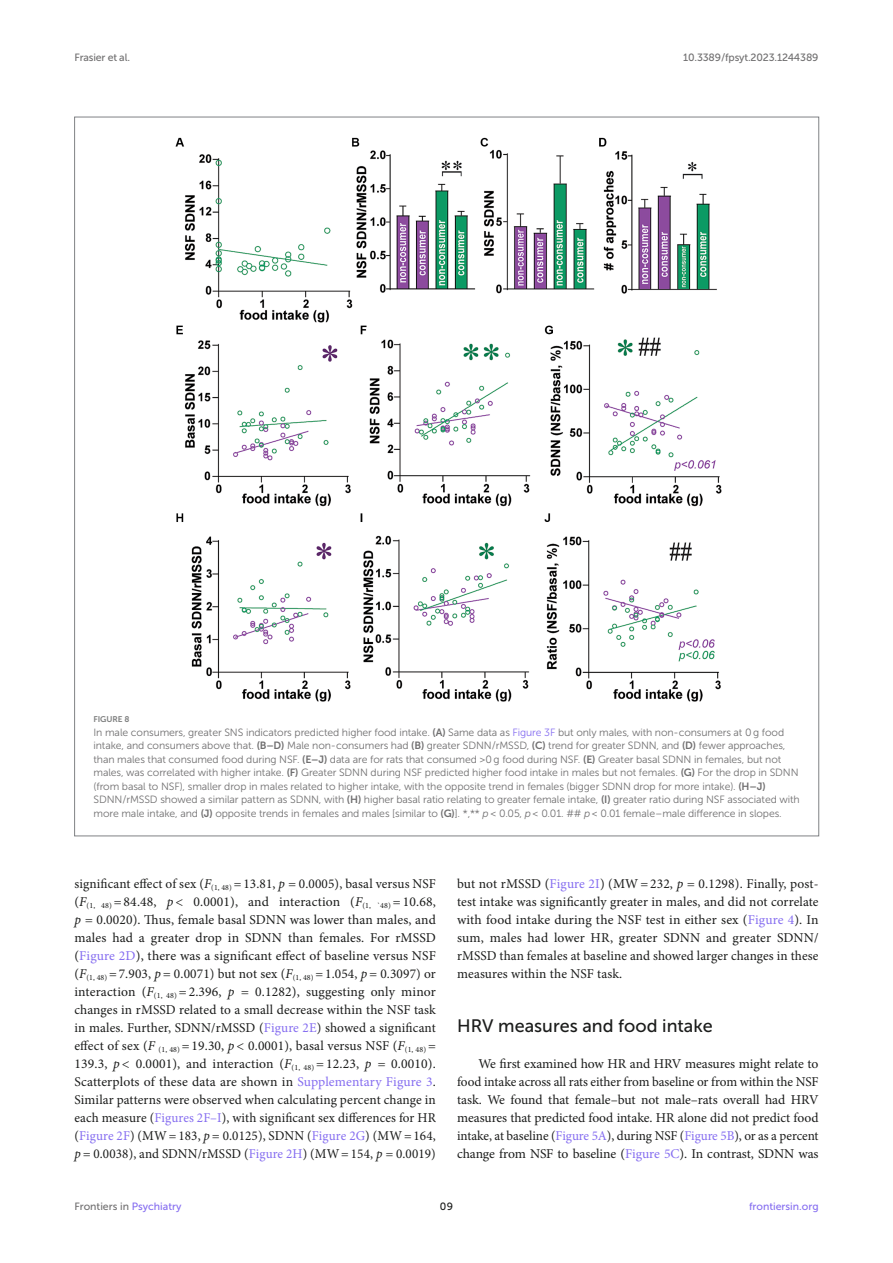
<style>
.page{position:relative;width:893px;height:1263px;background:#fff}
.page>*{position:absolute;margin:0;border:0;box-sizing:border-box;transform-origin:0 0}
.HEAD_2{font:18px "Museo Sans 500";color:#1b1c1b}
.TEXT_FLUSH{font:13.5px/18px "Minion Pro";letter-spacing:.005em;color:#1b1c1b;text-align:justify}
.FIG_LEG{font:10.5px/13.5px "Museo Sans 300";letter-spacing:-.01em;color:#706f70}
.t1{font:10.5px "Museo Sans 500";letter-spacing:-.015em;color:#706f70}
.t2{font:10.5px "Museo Sans 500";color:#856df0}
.t3{font:10.5px "Museo Sans 500";color:#1b1c1b}
.FIG_HD{font:8.25px "Museo Sans 700";letter-spacing:-.01em;color:#7e7f7f}
.s1{font-family:"Museo Sans 700"}
.s2{color:#856df0}
.s3{font-style:italic}
</style>
<div class="page">
<img style="left:175px;top:137px;width:547px;height:565px">
<p class="t1" style="left:74px;top:51px;width:57px">Frasier et al.</p>
<p class="t1" style="left:683px;top:51px;width:137px">10.3389/fpsyt.2023.1244389</p>
<p class="FIG_HD" style="left:94px;top:715px;width:37px">FIGURE 8</p>
<p class="FIG_LEG" style="left:94px;top:726px;width:708px">In male consumers, greater SNS indicators predicted higher food intake. <span class="s1">(A)</span> Same data as <span class="s2">Figure 3F</span> but only males, with non-consumers at 0 g food intake, and consumers above that. <span class="s1">(B–D)</span> Male non-consumers had <span class="s1">(B)</span> greater SDNN/rMSSD, <span class="s1">(C)</span> trend for greater SDNN, and <span class="s1">(D)</span> fewer approaches, than males that consumed food during NSF. <span class="s1">(E–J)</span> data are for rats that consumed &gt;0 g food during NSF. <span class="s1">(E)</span> Greater basal SDNN in females, but not males, was correlated with higher intake. <span class="s1">(F)</span> Greater SDNN during NSF predicted higher food intake in males but not females. <span class="s1">(G)</span> For the drop in SDNN (from basal to NSF), smaller drop in males related to higher intake, with the opposite trend in females (bigger SDNN drop for more intake). <span class="s1">(H–J)<br></span>SDNN/rMSSD showed a similar pattern as SDNN, with <span class="s1">(H)</span> higher basal ratio relating to greater female intake, <span class="s1">(I)</span> greater ratio during NSF associated with more male intake, and <span class="s1">(J)</span> opposite trends in females and males [similar to <span class="s1">(G)</span>]. *,** <span class="s3">p &lt;</span> 0.05, <span class="s3">p &lt;</span> 0.01. ## <span class="s3">p &lt;</span> 0.01 female–male difference in slopes.</p>
<p class="TEXT_FLUSH" style="left:74px;top:875px;width:363px">significant effect of sex (<span class="s3">F</span><sub>(1,</sub> <sub>48)</sub> = 13.81, <span class="s3">p =</span> 0.0005), basal versus NSF (<span class="s3">F</span><sub>(1,</sub> <sub>48)</sub> =84.48, <span class="s3">p&lt;</span> 0.0001), and interaction (<span class="s3">F</span><sub>(1,</sub> <sub>`48)</sub> = 10.68, <span class="s3">p =</span> 0.0020). Thus, female basal SDNN was lower than males, and males had a greater drop in SDNN than females. For rMSSD (<span class="s2">Figure 2D</span>), there was a significant effect of baseline versus NSF (<span class="s3">F</span><sub>(1,</sub> <sub>48)</sub> = 7.903, <span class="s3">p=</span> 0.0071) but not sex (<span class="s3">F</span><sub>(1,</sub> <sub>48)</sub> = 1.054, <span class="s3">p=</span> 0.3097) or interaction (<span class="s3">F</span><sub>(1,</sub> <sub>48)</sub> =2.396, <span class="s3">p =</span> 0.1282), suggesting only minor changes in rMSSD related to a small decrease within the NSF task in males. Further, SDNN/rMSSD (<span class="s2">Figure 2E</span>) showed a significant effect of sex (<span class="s3">F</span> <sub>(1,</sub> <sub>48)</sub> = 19.30, <span class="s3">p&lt;</span> 0.0001), basal versus NSF (<span class="s3">F</span><sub>(1,</sub> <sub>48)</sub> = 139.3, <span class="s3">p&lt;</span> 0.0001), and interaction (<span class="s3">F</span><sub>(1,</sub> <sub>48)</sub> = 12.23, <span class="s3">p =</span> 0.0010).<br>Scatterplots of these data are shown in <span class="s2">Supplementary Figure 3</span>.<br>Similar patterns were observed when calculating percent change in each measure (<span class="s2">Figures 2F–I</span>), with significant sex differences for HR (<span class="s2">Figure 2F</span>) (MW= 183, <span class="s3">p=</span> 0.0125), SDNN (<span class="s2">Figure 2G</span>) (MW=164, <span class="s3">p=</span> 0.0038), and SDNN/rMSSD (<span class="s2">Figure 2H</span>) (MW= 154, <span class="s3">p =</span> 0.0019)</p>
<p class="TEXT_FLUSH" style="left:457px;top:875px;width:363px">but not rMSSD (<span class="s2">Figure 2I</span>) (MW= 232, <span class="s3">p =</span> 0.1298). Finally, post&shy;test intake was significantly greater in males, and did not correlate with food intake during the NSF test in either sex (<span class="s2">Figure 4</span>). In sum, males had lower HR, greater SDNN and greater SDNN/ rMSSD than females at baseline and showed larger changes in these measures within the NSF task.</p>
<p class="HEAD_2" style="left:457px;top:1016px;width:257px">HRV measures and food intake</p>
<p class="TEXT_FLUSH" style="left:457px;top:1055px;width:363px;text-indent:21px">We first examined how HR and HRV measures might relate to food intake across all rats either from baseline or from within the NSF task. We found that female–but not male–rats overall had HRV measures that predicted food intake. HR alone did not predict food intake, at baseline (<span class="s2">Figure 5A</span>), during NSF (<span class="s2">Figure 5B</span>), or as a percent change from NSF to baseline (<span class="s2">Figure 5C</span>). In contrast, SDNN was</p>
<p class="t1" style="left:74px;top:1200px;width:109px">Frontiers in <span class="s2">Psychiatry</span></p>
<p class="t3" style="left:440px;top:1200px;width:15px">09</p>
<p class="t2" style="left:749px;top:1200px;width:71px">frontiersin.org</p>
</div>
